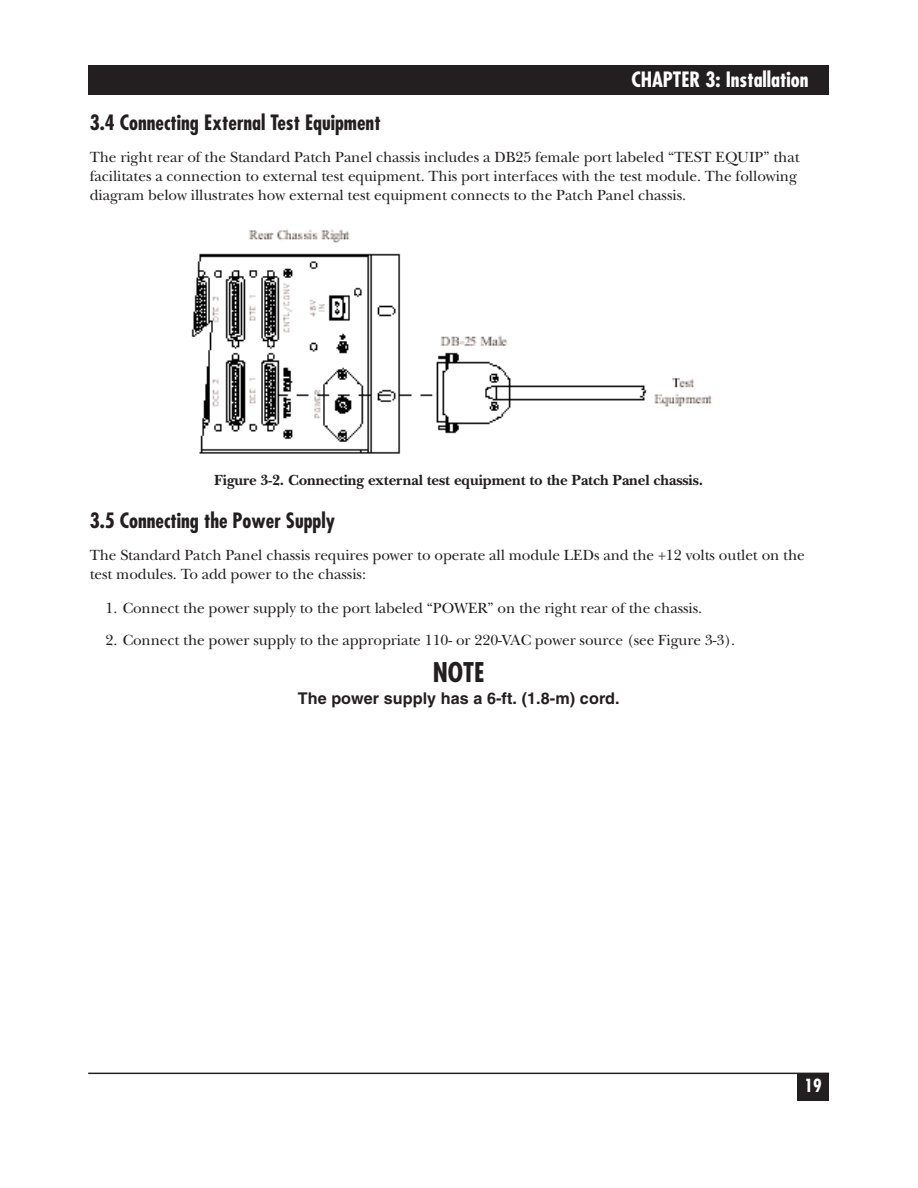
<style>
.page{position:relative;width:918px;height:1188px;background:#fff}
.page>*{position:absolute;margin:0;border:0;box-sizing:border-box;transform-origin:0 0}
.t1{font:700 condensed 26.4px "Futura";color:#231f20}
.t2{font:700 condensed 20.55px "Futura";color:#231f20}
.t3{font:700 condensed 20.55px "Futura";color:#fff}
.t4{font:700 condensed 17.7px "Futura";color:#fff}
.t5{font:700 16.2px "Helvetica";letter-spacing:.005em;color:#231f20}
.t6{font:15.3px/19px "New Baskerville";letter-spacing:-.005em;color:#231f20}
.t7{font:700 15.3px "New Baskerville";letter-spacing:-.005em;color:#231f20}
</style>
<div class="page">
<div style="left:88px;top:65px;width:741px;height:29px;background:#231f20"></div>
<hr style="left:88px;top:1073px;width:741px;height:1px;background:#231f20">
<div style="left:797px;top:1073px;width:32px;height:28px;background:#231f20"></div>
<img style="left:191px;top:229px;width:521px;height:225px">
<h2 class="t3" style="left:631px;top:71px;width:179px">CHAPTER 3: Installation</h2>
<h2 class="t2" style="left:90px;top:113px;width:293px">3.4 Connecting External Test Equipment</h2>
<p class="t6" style="left:90px;top:149px;width:711px">The right rear of the Standard Patch Panel chassis includes a DB25 female port labeled “TEST EQUIP” that facilitates a connection to external test equipment. This port interfaces with the test module. The following diagram below illustrates how external test equipment connects to the Patch Panel chassis.</p>
<p class="t7" style="left:214px;top:475px;width:490px">Figure 3-2. Connecting external test equipment to the Patch Panel chassis.</p>
<h2 class="t2" style="left:90px;top:512px;width:247px">3.5 Connecting the Power Supply</h2>
<p class="t6" style="left:90px;top:548px;width:717px">The Standard Patch Panel chassis requires power to operate all module LEDs and the +12 volts outlet on the test modules. To add power to the chassis:</p>
<p class="t6" style="left:105px;top:600px;width:598px">1. Connect the power supply to the port labeled “POWER” on the right rear of the chassis.</p>
<p class="t6" style="left:105px;top:633px;width:631px">2. Connect the power supply to the appropriate 110- or 220-VAC power source (see Figure 3-3).</p>
<h1 class="t1" style="left:433px;top:661px;width:53px">NOTE</h1>
<p class="t5" style="left:298px;top:692px;width:323px">The power supply has a 6-ft. (1.8-m) cord.</p>
<p class="t4" style="left:804px;top:1077px;width:19px">19</p>
</div>
